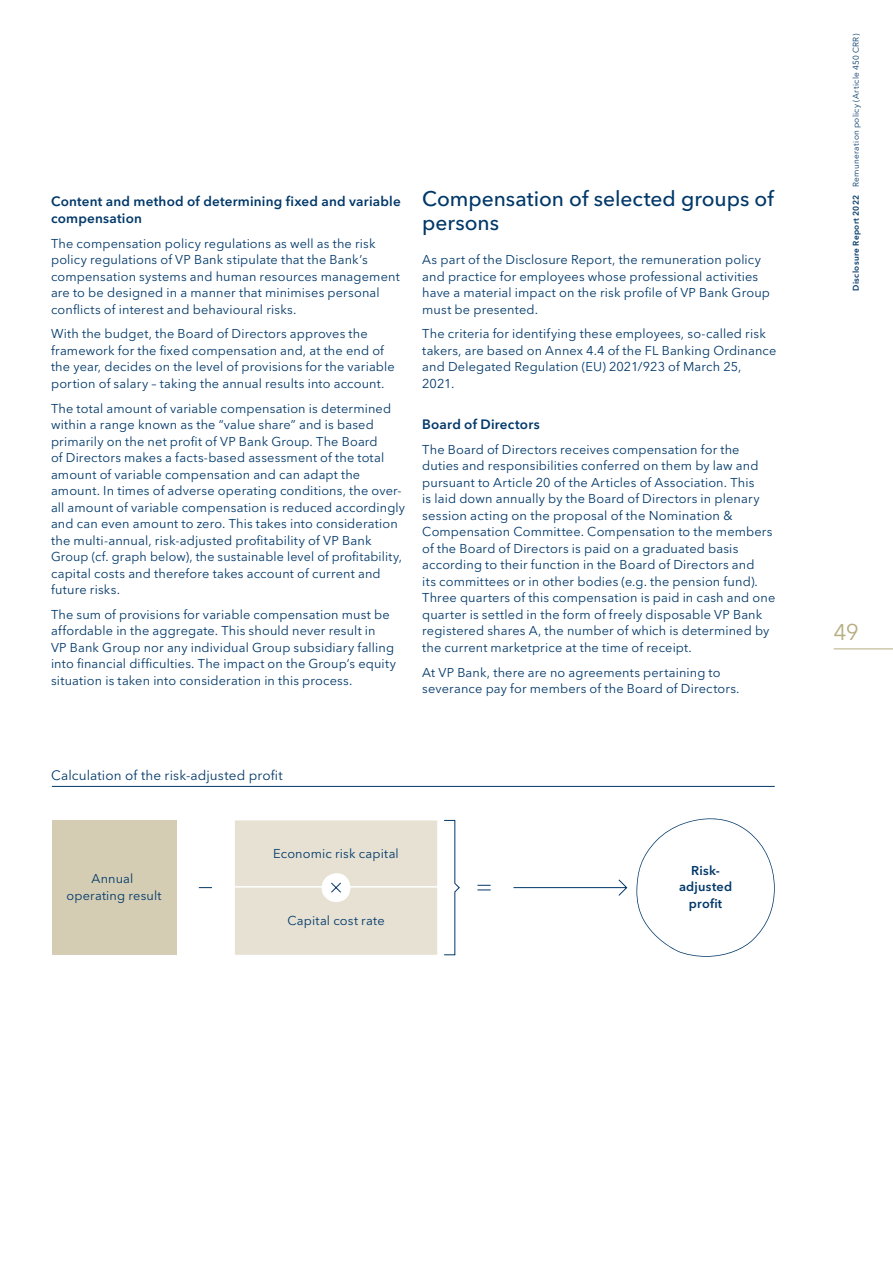
<style>
.page{position:relative;width:893px;height:1263px;background:#fff}
.page>*{position:absolute;margin:0;border:0;box-sizing:border-box;transform-origin:0 0}
.t1{font:22.5px "VP Next";color:#b6ad81}
.t2{font:500 21px/24px "VP Next";color:#003869}
.t3{font:600 13.5px/16.5px "VP Next";letter-spacing:.015em;color:#003869}
.t4{font:13.5px "VP Next";letter-spacing:.01em;color:#003869}
.t5{font:12.75px/16.5px "VP Next";letter-spacing:.01em;color:#003869}
.t6{font:600 12.75px/16.5px "VP Next";letter-spacing:.02em;color:#003869;text-align:center}
.t7{font:8.25px "VP Next";letter-spacing:.035em;color:#003869}
.s1{font-weight:600}
</style>
<div class="page">
<svg style="left:834px;top:648px;width:25px;height:1px"></svg>
<hr style="left:859px;top:648px;width:34px;height:1px;background:#b6ad81">
<div style="left:52px;top:820px;width:124px;height:135px;background:#d4cdb3"></div>
<svg style="left:636px;top:818px;width:139px;height:139px"></svg>
<hr style="left:52px;top:786px;width:723px;height:1px;background:#003869">
<svg style="left:513px;top:879px;width:114px;height:17px"></svg>
<svg style="left:199px;top:887px;width:13px;height:1px"></svg>
<svg style="left:477px;top:885px;width:14px;height:5px"></svg>
<svg style="left:235px;top:819px;width:225px;height:137px;background:#e8e4d8"></svg>
<p class="t3" style="left:51px;top:193px;width:351px">Content and method of determining fixed and variable compensation</p>
<p class="t5" style="left:51px;top:235px;width:350px">The compensation policy regulations as well as the risk policy regulations of VP Bank stipulate that the Bank’s compensation systems and human resources management are to be designed in a manner that minimises personal conflicts of interest and behavioural risks.</p>
<p class="t5" style="left:51px;top:326px;width:345px">With the budget, the Board of Directors approves the framework for the fixed compensation and, at the end of the year, decides on the level of provisions for the variable portion of salary – taking the annual results into account.</p>
<p class="t5" style="left:51px;top:400px;width:356px">The total amount of variable compensation is determined within a range known as the “value share” and is based primarily on the net profit of VP Bank Group. The Board<br>of Directors makes a facts-based assessment of the total amount of variable compensation and can adapt the amount. In times of adverse operating conditions, the over&shy;all amount of variable compensation is reduced accordingly and can even amount to zero. This takes into consideration the multi-annual, risk-adjusted profitability of VP Bank Group (cf. graph below), the sustainable level of profitability, capital costs and therefore takes account of current and future risks.</p>
<p class="t5" style="left:51px;top:606px;width:347px">The sum of provisions for variable compensation must be affordable in the aggregate. This should never result in<br>VP Bank Group nor any individual Group subsidiary falling into financial difficulties. The impact on the Group’s equity situation is taken into consideration in this process.</p>
<h2 class="t2" style="left:422px;top:187px;width:353px">Compensation of selected groups of persons</h2>
<p class="t5" style="left:422px;top:251px;width:349px">As part of the Disclosure Report, the remuneration policy and practice for employees whose professional activities have a material impact on the risk profile of VP Bank Group must be presented.</p>
<p class="t5" style="left:422px;top:326px;width:356px">The criteria for identifying these employees, so-called risk takers, are based on Annex 4.4 of the FL Banking Ordinance and Delegated Regulation (EU) 2021/923 of March 25, 2021.</p>
<p class="t3" style="left:422px;top:416px;width:119px">Board of Directors</p>
<p class="t5" style="left:422px;top:441px;width:355px">The Board of Directors receives compensation for the duties and responsibilities conferred on them by law and pursuant to Article 20 of the Articles of Association. This<br>is laid down annually by the Board of Directors in plenary session acting on the proposal of the Nomination &amp; Compensation Committee. Compensation to the members of the Board of Directors is paid on a graduated basis according to their function in the Board of Directors and<br>its committees or in other bodies (e.g. the pension fund).<br>Three quarters of this compensation is paid in cash and one quarter is settled in the form of freely disposable VP Bank registered shares A, the number of which is determined by the current marketprice at the time of receipt.</p>
<p class="t5" style="left:422px;top:664px;width:319px">At VP Bank, there are no agreements pertaining to severance pay for members of the Board of Directors.</p>
<p class="t4" style="left:51px;top:767px;width:233px">Calculation of the risk-adjusted profit</p>
<p class="t5" style="left:66px;top:870px;width:97px;text-align:center">Annual operating result</p>
<p class="t5" style="left:273px;top:845px;width:127px">Economic risk capital</p>
<p class="t5" style="left:287px;top:912px;width:99px">Capital cost rate</p>
<p class="t6" style="left:679px;top:862px;width:55px">Risk&shy;adjusted profit</p>
<p class="t7" style="left:851px;top:291px;width:258px;rotate:-90deg"><span class="s1">Disclosure Report 2022</span> Remuneration policy (Article 450 CRR)</p>
<h1 class="t1" style="left:833px;top:619px;width:27px">49</h1>
</div>
